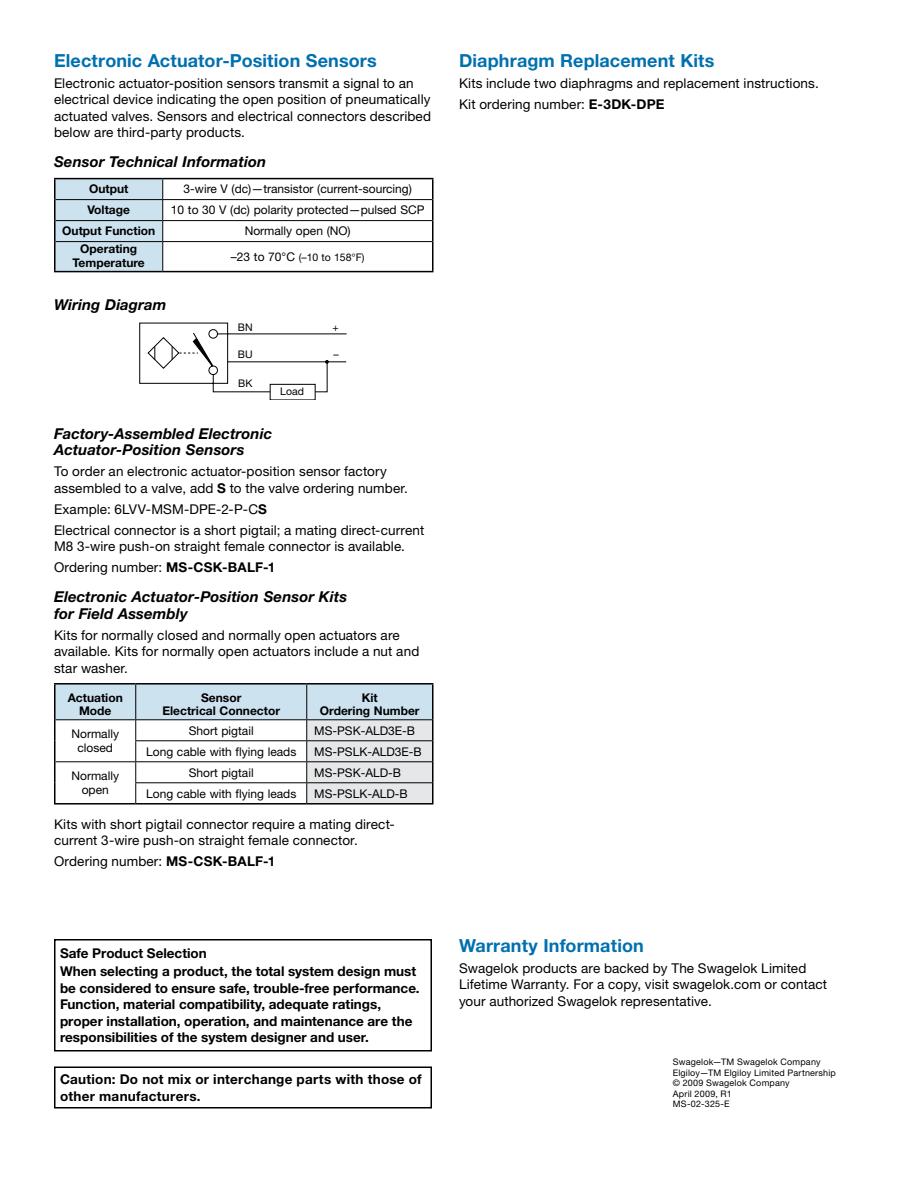
<style>
.page{position:relative;width:918px;height:1188px;background:#fff}
.page>*{position:absolute;margin:0;border:0;box-sizing:border-box;transform-origin:0 0}
.t1{font:700 18px "Helvetica Neue LT Std";letter-spacing:.005em;color:#0070af}
.t2{font:italic 700 15px/16.5px "Helvetica Neue LT Std";letter-spacing:.005em;color:#000}
.t3{font:13.5px/16.5px "Helvetica Neue LT Std";letter-spacing:.01em;color:#000}
.t4{font:700 13.5px/16.5px "Helvetica Neue LT Std";color:#000}
.t5{font:700 13.5px/16.5px "Helvetica Neue LT Std";letter-spacing:.02em;color:#000}
.t6{font:12px/13.5px "Helvetica Neue LT Std";color:#000;text-align:center}
.t7{font:700 12px/13.5px "Helvetica Neue LT Std";color:#000;text-align:center}
.t8{font:10.5px "Helvetica Neue LT Std";color:#000}
.t9{font:9px/10.5px "Helvetica Neue LT Std";letter-spacing:.02em;color:#000}
.s1{font-size:12px}
.s2{font-weight:700}
</style>
<div class="page">
<hr style="left:54px;top:178px;width:109px;height:1px;background:#000">
<hr style="left:54px;top:179px;width:2px;height:21px;background:#000">
<hr style="left:163px;top:178px;width:271px;height:1px;background:#000">
<hr style="left:432px;top:179px;width:2px;height:21px;background:#000">
<hr style="left:54px;top:200px;width:2px;height:21px;background:#000">
<hr style="left:432px;top:200px;width:2px;height:21px;background:#000">
<hr style="left:54px;top:221px;width:2px;height:21px;background:#000">
<hr style="left:432px;top:221px;width:2px;height:21px;background:#000">
<hr style="left:54px;top:242px;width:2px;height:29px;background:#000">
<hr style="left:432px;top:242px;width:2px;height:29px;background:#000">
<hr style="left:54px;top:271px;width:109px;height:1px;background:#000">
<hr style="left:163px;top:271px;width:271px;height:1px;background:#000">
<hr style="left:163px;top:199px;width:269px;height:1px;background:#000">
<hr style="left:163px;top:220px;width:269px;height:1px;background:#000">
<hr style="left:163px;top:241px;width:269px;height:1px;background:#000">
<svg style="left:55px;top:179px;width:108px;height:93px;background:#c0d5e1"></svg>
<svg style="left:139px;top:323px;width:208px;height:70px"></svg>
<div style="left:270px;top:384px;width:46px;height:16px;background:#fff;border:1px solid #000"></div>
<hr style="left:54px;top:683px;width:82px;height:2px;background:#000">
<hr style="left:54px;top:685px;width:2px;height:35px;background:#000">
<hr style="left:136px;top:683px;width:171px;height:2px;background:#000">
<hr style="left:307px;top:683px;width:127px;height:2px;background:#000">
<hr style="left:432px;top:685px;width:2px;height:35px;background:#000">
<hr style="left:54px;top:720px;width:2px;height:21px;background:#000">
<hr style="left:432px;top:720px;width:2px;height:21px;background:#000">
<hr style="left:54px;top:741px;width:2px;height:21px;background:#000">
<hr style="left:432px;top:741px;width:2px;height:21px;background:#000">
<hr style="left:54px;top:762px;width:2px;height:21px;background:#000">
<hr style="left:432px;top:762px;width:2px;height:21px;background:#000">
<hr style="left:54px;top:783px;width:2px;height:20px;background:#000">
<hr style="left:432px;top:783px;width:2px;height:20px;background:#000">
<hr style="left:54px;top:803px;width:82px;height:2px;background:#000">
<hr style="left:136px;top:803px;width:171px;height:2px;background:#000">
<hr style="left:307px;top:803px;width:127px;height:2px;background:#000">
<svg style="left:55px;top:684px;width:378px;height:120px"></svg>
<hr style="left:135px;top:782px;width:172px;height:1px;background:#000">
<div style="left:54px;top:939px;width:378px;height:113px;border:2px solid #000"></div>
<div style="left:54px;top:1066px;width:378px;height:42px;border:2px solid #000"></div>
<h1 class="t1" style="left:54px;top:49px;width:324px">Electronic Actuator-Position Sensors</h1>
<p class="t3" style="left:54px;top:75px;width:379px">Electronic actuator-position sensors transmit a signal to an electrical device indicating the open position of pneumatically actuated valves. Sensors and electrical connectors described below are third-party products.</p>
<p class="t2" style="left:54px;top:153px;width:214px">Sensor Technical Information</p>
<p class="t7" style="left:89px;top:181px;width:41px">Output</p>
<p class="t6" style="left:184px;top:182px;width:230px">3-wire V (dc)—transistor (current-sourcing)</p>
<p class="t7" style="left:87px;top:202px;width:44px">Voltage</p>
<p class="t6" style="left:171px;top:203px;width:255px">10 to 30 V (dc) polarity protected—pulsed SCP</p>
<p class="t7" style="left:62px;top:223px;width:95px">Output Function</p>
<p class="t6" style="left:245px;top:224px;width:108px">Normally open (NO)</p>
<p class="t7" style="left:73px;top:242px;width:74px">Operating<br>Temperature</p>
<p class="t8" style="left:231px;top:251px;width:135px"><span class="s1">–23 to 70°C</span> (–10 to 158°F)</p>
<p class="t2" style="left:54px;top:296px;width:114px">Wiring Diagram</p>
<p class="t8" style="left:238px;top:321px;width:16px">BN</p>
<p class="t8" style="left:238px;top:348px;width:16px">BU</p>
<p class="t8" style="left:238px;top:377px;width:16px">BK</p>
<p class="t8" style="left:280px;top:385px;width:25px">Load</p>
<p class="t8" style="left:333px;top:321px;width:8px">+</p>
<p class="t8" style="left:333px;top:348px;width:7px">–</p>
<p class="t2" style="left:54px;top:425px;width:220px">Factory-Assembled Electronic<br>Actuator-Position Sensors</p>
<p class="t3" style="left:54px;top:463px;width:355px">To order an electronic actuator-position sensor factory assembled to a valve, add <span class="s2">S</span> to the valve ordering number.</p>
<p class="t3" style="left:54px;top:498px;width:372px;line-height:21px">Example: 6LVV-MSM-DPE-2-P-C<span class="s2">S<br></span>Electrical connector is a short pigtail; a mating direct-current</p>
<p class="t3" style="left:54px;top:536px;width:353px;line-height:21px">M8 3-wire push-on straight female connector is available.<br>Ordering number: <span class="s2">MS‑CSK‑BALF‑1</span></p>
<p class="t2" style="left:54px;top:588px;width:295px">Electronic Actuator-Position Sensor Kits for Field Assembly</p>
<p class="t3" style="left:54px;top:626px;width:367px">Kits for normally closed and normally open actuators are available. Kits for normally open actuators include a nut and star washer.</p>
<p class="t7" style="left:68px;top:690px;width:57px">Actuation<br>Mode</p>
<p class="t7" style="left:162px;top:690px;width:119px">Sensor<br>Electrical Connector</p>
<p class="t7" style="left:320px;top:690px;width:101px">Kit<br>Ordering Number</p>
<p class="t6" style="left:71px;top:727px;width:49px">Normally closed</p>
<p class="t6" style="left:189px;top:723px;width:67px">Short pigtail</p>
<p class="t6" style="left:314px;top:723px;width:102px">MS-PSK-ALD3E-B</p>
<p class="t6" style="left:146px;top:744px;width:152px">Long cable with flying leads</p>
<p class="t6" style="left:314px;top:744px;width:109px">MS-PSLK-ALD3E-B</p>
<p class="t6" style="left:71px;top:769px;width:49px">Normally open</p>
<p class="t6" style="left:189px;top:765px;width:67px">Short pigtail</p>
<p class="t6" style="left:314px;top:765px;width:88px">MS-PSK-ALD-B</p>
<p class="t6" style="left:146px;top:786px;width:152px">Long cable with flying leads</p>
<p class="t6" style="left:314px;top:786px;width:95px">MS-PSLK-ALD-B</p>
<p class="t3" style="left:54px;top:815px;width:342px">Kits with short pigtail connector require a mating direct&shy;current 3-wire push-on straight female connector.</p>
<p class="t3" style="left:54px;top:853px;width:223px">Ordering number: <span class="s2">MS‑CSK‑BALF‑1</span></p>
<p class="t4" style="left:60px;top:944px;width:358px;line-height:18px">Safe Product Selection<br>When selecting a product, the total system design must</p>
<p class="t4" style="left:60px;top:979px;width:361px">be considered to ensure safe, trouble-free performance.<br>Function, material compatibility, adequate ratings, proper installation, operation, and maintenance are the responsibilities of the system designer and user.</p>
<p class="t5" style="left:60px;top:1071px;width:363px">Caution: Do not mix or interchange parts with those of other manufacturers.</p>
<h1 class="t1" style="left:459px;top:49px;width:257px">Diaphragm Replacement Kits</h1>
<p class="t3" style="left:459px;top:72px;width:361px;line-height:21px">Kits include two diaphragms and replacement instructions.<br>Kit ordering number: <span class="s2">E-3DK-DPE</span></p>
<h1 class="t1" style="left:459px;top:934px;width:186px">Warranty Information</h1>
<p class="t3" style="left:459px;top:960px;width:370px">Swagelok products are backed by The Swagelok Limited<br>Lifetime Warranty. For a copy, visit swagelok.com or contact your authorized Swagelok representative.</p>
<p class="t9" style="left:673px;top:1056px;width:165px">Swagelok—TM Swagelok Company<br>Elgiloy—TM Elgiloy Limited Partnership © 2009 Swagelok Company<br>April 2009, R1<br>MS-02-325-E</p>
</div>
